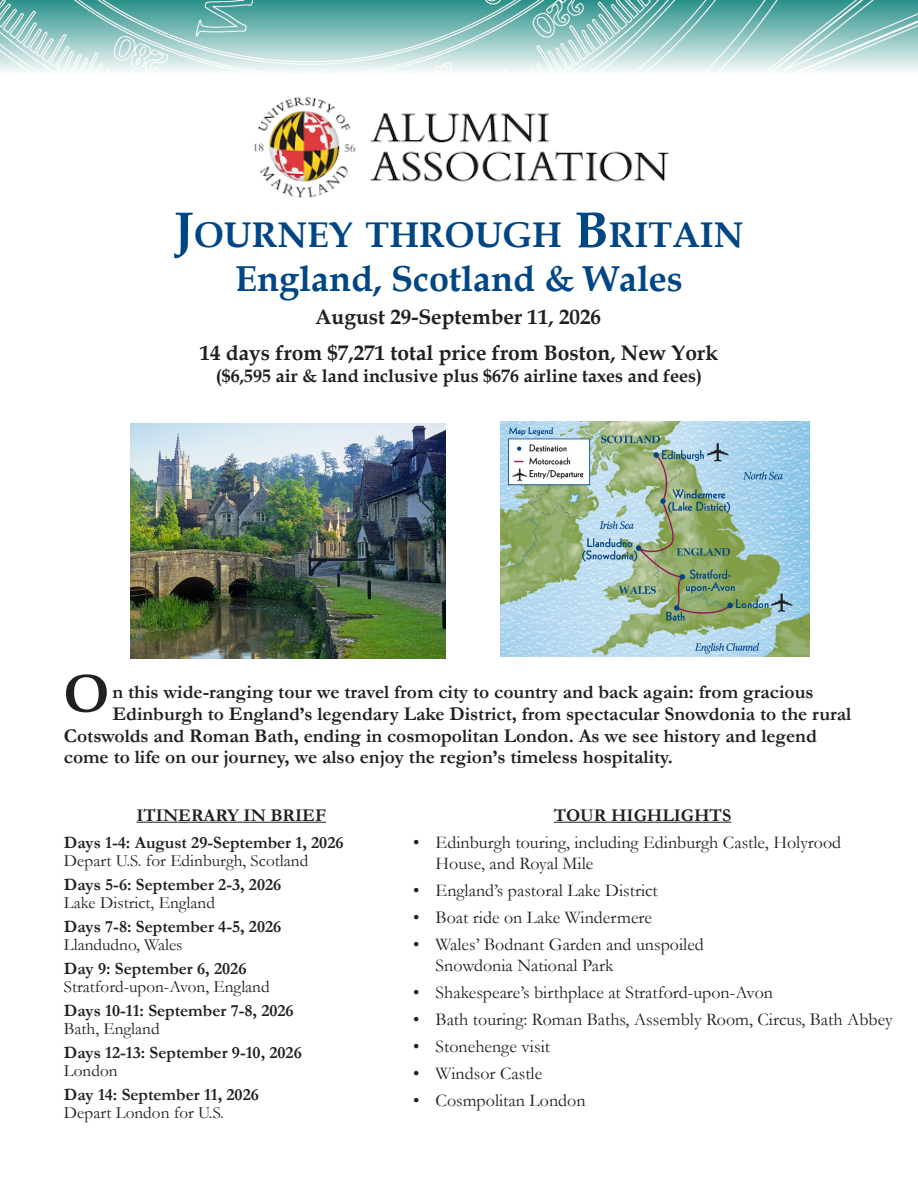
<style>
.page{position:relative;width:918px;height:1188px;background:#fff}
.page>*{position:absolute;margin:0;border:0;box-sizing:border-box;transform-origin:0 0}
.t1{font:700 54px "Book Antiqua";color:#231f20}
.t2{font:700 36px "Book Antiqua";color:#004685}
.t3{font:700 35.7px "Book Antiqua";color:#004685}
.t4{font:700 21px "Book Antiqua";color:#231f20}
.t5{font:700 19.5px "Garamond";color:#231f20}
.t6{font:18px "Garamond";color:#231f20}
.t7{font:700 18px "Book Antiqua";color:#231f20}
.t8{font:700 18px "Garamond";color:#231f20}
.t9{font:700 17.25px "Garamond";color:#231f20}
.t10{font:17.25px "Garamond";color:#231f20}
.s1{font-size:51px}
</style>
<div class="page">
<hr style="left:136px;top:822px;width:190px;height:1px;background:#231f20">
<hr style="left:554px;top:822px;width:177px;height:1px;background:#231f20">
<img style="left:131px;top:423px;width:315px;height:235px">
<img style="left:0;top:0;width:918px;height:72px">
<img style="left:501px;top:422px;width:309px;height:235px">
<img style="left:254px;top:96px;width:415px;height:102px">
<p class="t3" style="left:174px;top:211px;width:571px"><span class="s1">J</span>OURNEY THROUGH <span class="s1">B</span>RITAIN</p>
<p class="t2" style="left:235px;top:254px;width:449px">England, Scotland &amp; Wales</p>
<p class="t4" style="left:315px;top:303px;width:287px">August 29-September 11, 2026</p>
<p class="t4" style="left:200px;top:339px;width:520px">14 days from $7,271 total price from Boston, New York</p>
<p class="t7" style="left:216px;top:364px;width:488px">($6,595 air &amp; land inclusive plus $676 airline taxes and fees)</p>
<p class="t1" style="left:64px;top:657px;width:46px">O</p>
<p class="t5" style="left:112px;top:679px;width:703px">n this wide-ranging tour we travel from city to country and back again: from gracious</p>
<p class="t5" style="left:112px;top:701px;width:740px">Edinburgh to England’s legendary Lake District, from spectacular Snowdonia to the rural</p>
<p class="t5" style="left:64px;top:722px;width:754px">Cotswolds and Roman Bath, ending in cosmopolitan London. As we see history and legend</p>
<p class="t5" style="left:64px;top:744px;width:610px">come to life on our journey, we also enjoy the region’s timeless hospitality.</p>
<p class="t8" style="left:136px;top:803px;width:191px">ITINERARY IN BRIEF</p>
<p class="t9" style="left:64px;top:831px;width:281px">Days 1-4: August 29-September 1, 2026</p>
<p class="t10" style="left:64px;top:849px;width:246px">Depart U.S. for Edinburgh, Scotland</p>
<p class="t9" style="left:64px;top:873px;width:219px">Days 5-6: September 2-3, 2026</p>
<p class="t10" style="left:64px;top:891px;width:153px">Lake District, England</p>
<p class="t9" style="left:64px;top:915px;width:219px">Days 7-8: September 4-5, 2026</p>
<p class="t10" style="left:64px;top:933px;width:120px">Llandudno, Wales</p>
<p class="t9" style="left:64px;top:957px;width:184px">Day 9: September 6, 2026</p>
<p class="t10" style="left:64px;top:975px;width:207px">Stratford-upon-Avon, England</p>
<p class="t9" style="left:64px;top:999px;width:231px">Days 10-11: September 7-8, 2026</p>
<p class="t10" style="left:64px;top:1017px;width:97px">Bath, England</p>
<p class="t9" style="left:64px;top:1041px;width:239px">Days 12-13: September 9-10, 2026</p>
<p class="t10" style="left:64px;top:1059px;width:55px">London</p>
<p class="t9" style="left:64px;top:1083px;width:196px">Day 14: September 11, 2026</p>
<p class="t10" style="left:64px;top:1101px;width:162px">Depart London for U.S.</p>
<p class="t8" style="left:554px;top:803px;width:179px">TOUR HIGHLIGHTS</p>
<p class="t6" style="left:413px;top:830px;width:430px">• Edinburgh touring, including Edinburgh Castle, Holyrood</p>
<p class="t6" style="left:436px;top:851px;width:159px">House, and Royal Mile</p>
<p class="t6" style="left:413px;top:878px;width:246px">• England’s pastoral Lake District</p>
<p class="t6" style="left:413px;top:905px;width:240px">• Boat ride on Lake Windermere</p>
<p class="t6" style="left:413px;top:932px;width:292px">• Wales’ Bodnant Garden and unspoiled</p>
<p class="t6" style="left:436px;top:953px;width:179px">Snowdonia National Park</p>
<p class="t6" style="left:413px;top:980px;width:361px">• Shakespeare’s birthplace at Stratford-upon-Avon</p>
<p class="t6" style="left:413px;top:1007px;width:481px">• Bath touring: Roman Baths, Assembly Room, Circus, Bath Abbey</p>
<p class="t6" style="left:413px;top:1034px;width:138px">• Stonehenge visit</p>
<p class="t6" style="left:413px;top:1061px;width:131px">• Windsor Castle</p>
<p class="t6" style="left:413px;top:1088px;width:174px">• Cosmpolitan London</p>
</div>
